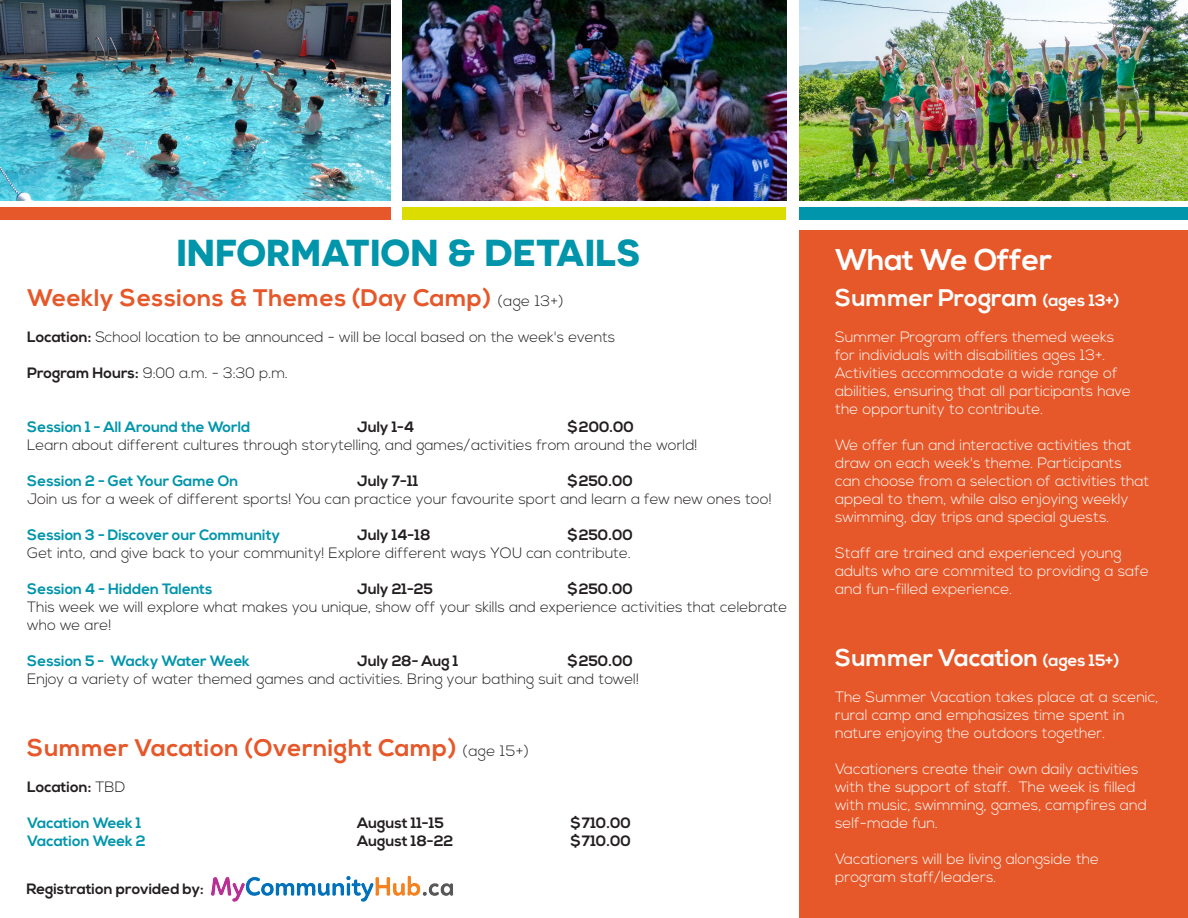
<style>
.page{position:relative;width:1188px;height:918px;background:#fff}
.page>*{position:absolute;margin:0;border:0;box-sizing:border-box;transform-origin:0 0}
.t1{font:700 37.5px "Novecentosanswide";color:#0095aa}
.t2{font:700 30px "Nexa";color:#fff}
.t3{font:700 24px "Nexa";letter-spacing:.02em;color:#e65829}
.t4{font:700 24px "Nexa";color:#fff}
.t5{font:300 15px/18px "Nexa";color:#fff}
.t6{font:300 15px/18px "Nexa";color:#231f20}
.t7{font:700 15px "Nexa";color:#231f20}
.t8{font:700 15px "Nexa";color:#0095aa}
.s1{font-weight:300;font-size:15px;color:#231f20}
.s2{font-weight:700}
.s3{font-weight:300}
.s4{font-size:16.5px}
</style>
<div class="page">
<div style="left:799px;top:230px;width:389px;height:688px;background:#e65829"></div>
<div style="left:0;top:207px;width:391px;height:13px;background:#e65829"></div>
<div style="left:403px;top:207px;width:383px;height:13px;background:#dbdc00"></div>
<div style="left:799px;top:207px;width:389px;height:13px;background:#0095aa"></div>
<img style="left:403px;top:0;width:383px;height:200px">
<img style="left:799px;top:0;width:389px;height:200px">
<img style="left:0;top:0;width:391px;height:200px">
<img style="left:212px;top:875px;width:241px;height:27px">
<p class="t1" style="left:176px;top:230px;width:465px">INFORMATION &amp; DETAILS</p>
<p class="t3" style="left:27px;top:284px;width:538px">Weekly Sessions &amp; Themes (Day Camp) <span class="s1">(age 13+)</span></p>
<p class="t6" style="left:27px;top:329px;width:590px"><span class="s2">Location:</span> School location to be announced - will be local based on the week's events</p>
<p class="t6" style="left:27px;top:365px;width:262px"><span class="s2">Program Hours:</span> 9:00 a.m. - 3:30 p.m.</p>
<p class="t8" style="left:27px;top:418px;width:225px">Session 1 - All Around the World</p>
<p class="t7" style="left:357px;top:418px;width:59px">July 1-4</p>
<p class="t7" style="left:567px;top:418px;width:68px">$200.00</p>
<p class="t6" style="left:27px;top:437px;width:672px">Learn about different cultures through storytelling, and games/activities from around the world!</p>
<p class="t8" style="left:27px;top:472px;width:213px">Session 2 - Get Your Game On</p>
<p class="t7" style="left:357px;top:472px;width:62px">July 7-11</p>
<p class="t7" style="left:567px;top:472px;width:67px">$250.00</p>
<p class="t6" style="left:27px;top:491px;width:746px">Join us for a week of different sports! You can practice your favourite sport and learn a few new ones too!</p>
<p class="t8" style="left:27px;top:526px;width:255px">Session 3 - Discover our Community</p>
<p class="t7" style="left:357px;top:526px;width:75px">July 14-18</p>
<p class="t7" style="left:567px;top:526px;width:67px">$250.00</p>
<p class="t6" style="left:27px;top:545px;width:605px">Get into, and give back to your community! Explore different ways YOU can contribute.</p>
<p class="t8" style="left:27px;top:580px;width:187px">Session 4 - Hidden Talents</p>
<p class="t7" style="left:357px;top:580px;width:77px">July 21-25</p>
<p class="t7" style="left:567px;top:580px;width:67px">$250.00</p>
<p class="t6" style="left:27px;top:599px;width:762px">This week we will explore what makes you unique, show off your skills and experience activities that celebrate who we are!</p>
<p class="t8" style="left:27px;top:652px;width:224px">Session 5 - Wacky Water Week</p>
<p class="t7" style="left:357px;top:652px;width:103px">July 28- Aug 1</p>
<p class="t7" style="left:567px;top:652px;width:67px">$250.00</p>
<p class="t6" style="left:27px;top:671px;width:613px">Enjoy a variety of water themed games and activities. Bring your bathing suit and towel!</p>
<p class="t3" style="left:27px;top:734px;width:503px">Summer Vacation (Overnight Camp) <span class="s1">(age 15+)</span></p>
<p class="t7" style="left:27px;top:778px;width:100px">Location: <span class="s3">TBD</span></p>
<p class="t8" style="left:27px;top:814px;width:116px">Vacation Week 1</p>
<p class="t7" style="left:357px;top:814px;width:88px">August 11-15</p>
<p class="t7" style="left:570px;top:814px;width:62px">$710.00</p>
<p class="t8" style="left:27px;top:832px;width:120px">Vacation Week 2</p>
<p class="t7" style="left:357px;top:832px;width:98px">August 18-22</p>
<p class="t7" style="left:570px;top:832px;width:62px">$710.00</p>
<p class="t7" style="left:26px;top:880px;width:179px">Registration provided by:</p>
<p class="t2" style="left:835px;top:242px;width:219px">What We Offer</p>
<p class="t4" style="left:835px;top:284px;width:286px">Summer Program <span class="s4">(ages 13+)</span></p>
<p class="t5" style="left:835px;top:329px;width:297px">Summer Program offers themed weeks for individuals with disabilities ages 13+.<br>Activities accommodate a wide range of abilities, ensuring that all participants have the opportunity to contribute.</p>
<p class="t5" style="left:835px;top:437px;width:316px">We offer fun and interactive activities that draw on each week's theme. Participants can choose from a selection of activities that appeal to them, while also enjoying weekly swimming, day trips and special guests.</p>
<p class="t5" style="left:835px;top:545px;width:315px">Staff are trained and experienced young adults who are commited to providing a safe and fun-filled experience.</p>
<p class="t4" style="left:835px;top:644px;width:286px">Summer Vacation <span class="s4">(ages 15+)</span></p>
<p class="t5" style="left:835px;top:689px;width:325px">The Summer Vacation takes place at a scenic, rural camp and emphasizes time spent in nature enjoying the outdoors together.</p>
<p class="t5" style="left:835px;top:761px;width:313px">Vacationers create their own daily activities with the support of staff. The week is filled with music, swimming, games, campfires and self-made fun.</p>
<p class="t5" style="left:835px;top:851px;width:266px">Vacationers will be living alongside the program staff/leaders.</p>
</div>
